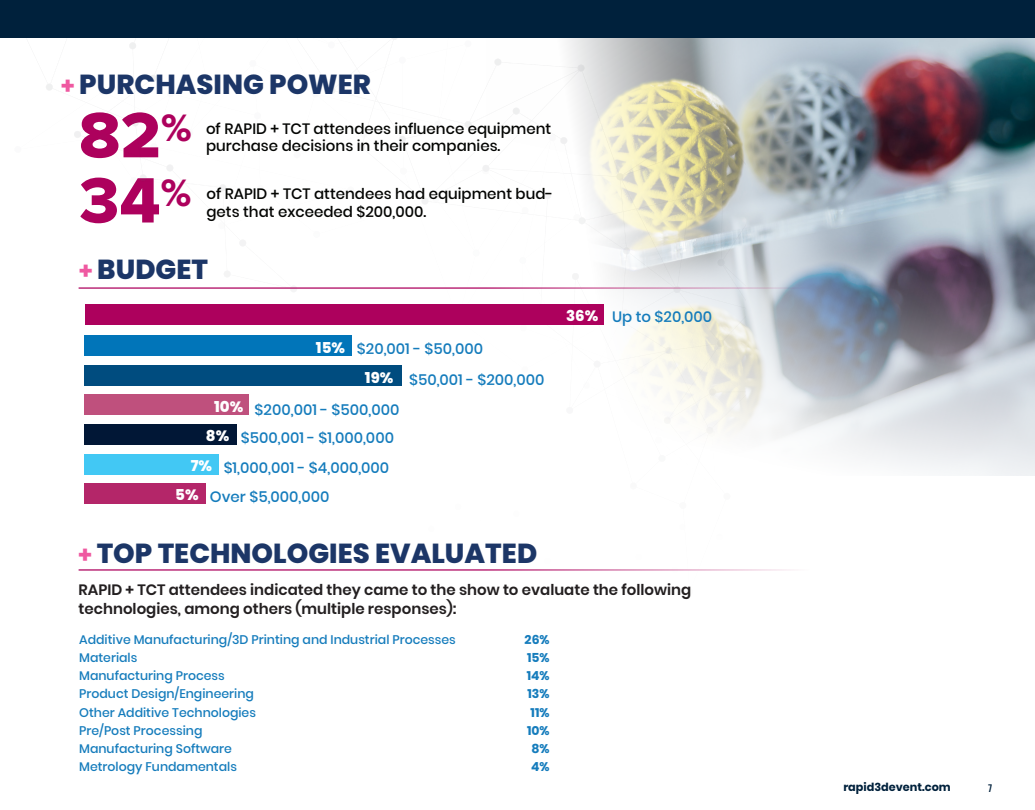
<style>
.page{position:relative;width:1035px;height:810px;background:#fff}
.page>*{position:absolute;margin:0;border:0;box-sizing:border-box;transform-origin:0 0}
.t1{font:66.38px "Proxima Nova Extrabld";color:#ad015d}
.Heading{font:800 27.5px "Poppins";color:#1c3667}
.t2{font:500 15px/17.5px "Poppins";color:#040503}
.t3{font:500 15px "Poppins";color:#157cbc}
.t4{font:600 15px/19px "Poppins";color:#231f20}
.t5{font:800 15px "Poppins";color:#fff}
.t6{font:500 12.5px "Poppins";color:#157cbc}
.t7{font:700 12.5px "Poppins";color:#157cbc}
.t8{font:700 11.25px "Poppins";color:#00213c}
.Speaker_Title{font:10.62px "Trade Gothic LT Std Bd Cn 20";color:#00213c}
.s1{font-weight:700;font-size:23.75px;color:#ef59a1}
</style>
<div class="page">
<img style="left:746px;top:37px;width:289px;height:439px">
<img style="left:2px;top:37px;width:744px;height:534px">
<hr style="left:79px;top:287px;width:731px;height:2px;background:#ad015d">
<hr style="left:79px;top:569px;width:731px;height:2px;background:#ad015d">
<div style="left:0;top:0;width:1035px;height:37px;background:#00213c"></div>
<div style="left:85px;top:304px;width:519px;height:21px;background:#ad015d"></div>
<div style="left:85px;top:365px;width:317px;height:21px;background:#004c7f"></div>
<div style="left:85px;top:395px;width:164px;height:20px;background:#bf507d"></div>
<div style="left:85px;top:424px;width:152px;height:21px;background:#011736"></div>
<div style="left:85px;top:454px;width:134px;height:21px;background:#42c8f4"></div>
<div style="left:85px;top:483px;width:121px;height:21px;background:#b42669"></div>
<div style="left:85px;top:335px;width:267px;height:21px;background:#0175b9"></div>
<p class="Heading" style="left:61px;top:68px;width:311px"><span class="s1">+</span> PURCHASING POWER</p>
<p class="t2" style="left:206px;top:120px;width:347px">of RAPID + TCT attendees influence equipment purchase decisions in their companies.</p>
<p class="t2" style="left:207px;top:186px;width:348px">of RAPID + TCT attendees had equipment bud&shy;gets that exceeded $200,000.</p>
<p class="t1" style="left:79px;top:86px;width:114px">82<sup>%</sup></p>
<p class="t1" style="left:79px;top:151px;width:114px">34<sup>%</sup></p>
<p class="Heading" style="left:79px;top:253px;width:130px"><span class="s1">+</span> BUDGET</p>
<p class="t3" style="left:357px;top:340px;width:128px">$20,001 - $50,000</p>
<p class="t3" style="left:409px;top:371px;width:137px">$50,001 - $200,000</p>
<p class="t3" style="left:255px;top:401px;width:146px">$200,001 - $500,000</p>
<p class="t3" style="left:241px;top:429px;width:155px">$500,001 - $1,000,000</p>
<p class="t3" style="left:224px;top:459px;width:167px">$1,000,001 - $4,000,000</p>
<p class="t3" style="left:210px;top:488px;width:121px">Over $5,000,000</p>
<p class="t5" style="left:316px;top:339px;width:31px">15%</p>
<p class="t5" style="left:365px;top:369px;width:30px">19%</p>
<p class="t5" style="left:214px;top:398px;width:31px">10%</p>
<p class="t5" style="left:206px;top:427px;width:25px">8%</p>
<p class="t5" style="left:191px;top:457px;width:23px">7%</p>
<p class="t5" style="left:175px;top:486px;width:25px">5%</p>
<p class="t5" style="left:566px;top:308px;width:34px">36%</p>
<p class="t3" style="left:612px;top:308px;width:102px">Up to $20,000</p>
<p class="Heading" style="left:79px;top:537px;width:460px"><span class="s1">+</span> TOP TECHNOLOGIES EVALUATED</p>
<p class="t4" style="left:79px;top:581px;width:614px">RAPID + TCT attendees indicated they came to the show to evaluate the following technologies, among others (multiple responses):</p>
<p class="t6" style="left:79px;top:632px;width:378px">Additive Manufacturing/3D Printing and Industrial Processes</p>
<p class="t7" style="left:525px;top:632px;width:26px">26%</p>
<p class="t6" style="left:79px;top:651px;width:60px">Materials</p>
<p class="t7" style="left:527px;top:651px;width:24px">15%</p>
<p class="t6" style="left:79px;top:669px;width:147px">Manufacturing Process</p>
<p class="t7" style="left:527px;top:669px;width:24px">14%</p>
<p class="t6" style="left:79px;top:687px;width:176px">Product Design/Engineering</p>
<p class="t7" style="left:528px;top:687px;width:24px">13%</p>
<p class="t6" style="left:79px;top:705px;width:178px">Other Additive Technologies</p>
<p class="t7" style="left:531px;top:705px;width:20px">11%</p>
<p class="t6" style="left:79px;top:723px;width:125px">Pre/Post Processing</p>
<p class="t7" style="left:527px;top:723px;width:24px">10%</p>
<p class="t6" style="left:79px;top:741px;width:154px">Manufacturing Software</p>
<p class="t7" style="left:531px;top:741px;width:20px">8%</p>
<p class="t6" style="left:79px;top:759px;width:159px">Metrology Fundamentals</p>
<p class="t7" style="left:531px;top:759px;width:20px">4%</p>
<p class="t8" style="left:843px;top:781px;width:109px">rapid3devent.com</p>
<p class="Speaker_Title" style="left:988px;top:781px;width:6px">7</p>
</div>
